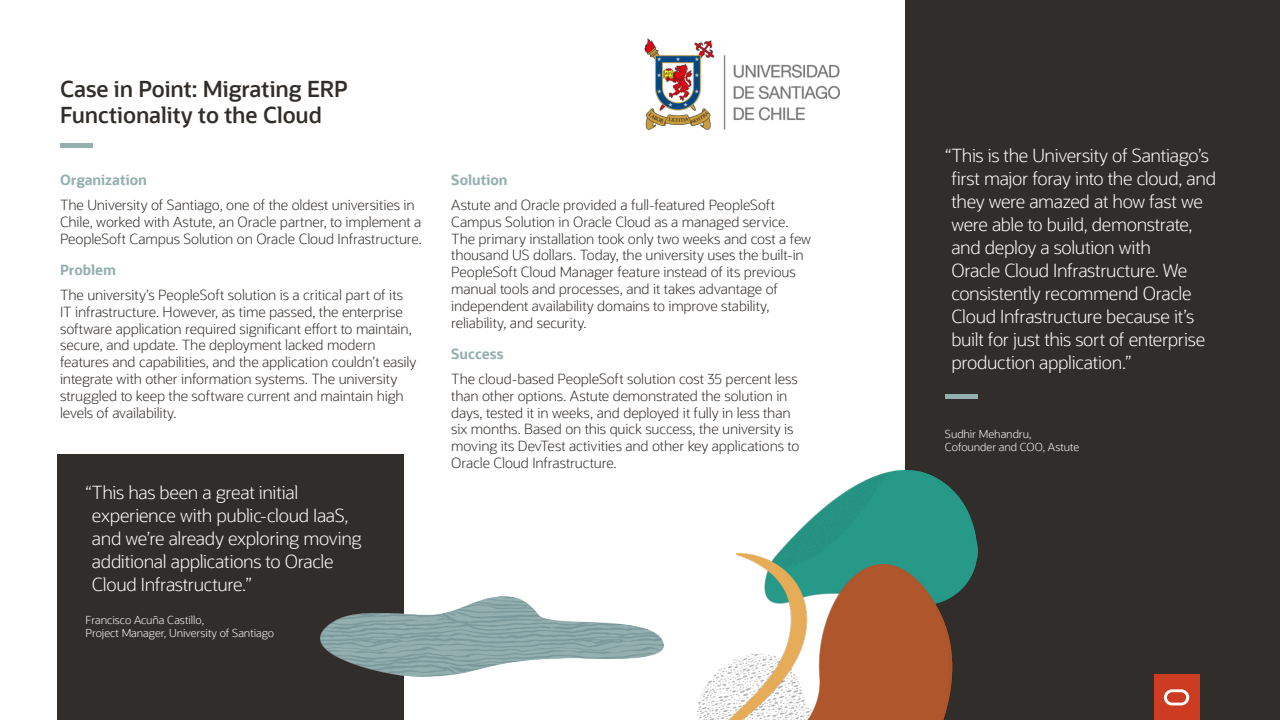
<style>
.page{position:relative;width:1280px;height:720px;background:#fff}
.page>*{position:absolute;margin:0;border:0;box-sizing:border-box;transform-origin:0 0}
.t1{font:600 22px/26.4px "Oracle Sans";letter-spacing:-.005em;color:#312d2a}
.Body_Copy_16_23__Brk{font:300 18px/23px "Oracle Sans";letter-spacing:-.02em;color:#fff}
.Body{font:300 14px/16.8px "Oracle Sans";letter-spacing:-.01em;color:#312d2a}
.Body-2{font:700 14px "Oracle Sans";color:#94afaf}
.Body_Copy_16_23__Brk-2{font:300 11px/13px "Oracle Sans";letter-spacing:-.005em;color:#fff}
</style>
<div class="page">
<div style="left:906px;top:0;width:374px;height:720px;background:#312d2a"></div>
<div style="left:1154px;top:675px;width:45px;height:45px;background:#cd3b21"></div>
<svg style="left:1164px;top:689px;width:25px;height:16px"></svg>
<div style="left:57px;top:455px;width:347px;height:265px;background:#312d2a"></div>
<img style="left:644px;top:38px;width:196px;height:92px">
<div style="left:60px;top:143px;width:32px;height:5px;background:#94afaf"></div>
<div style="left:945px;top:394px;width:32px;height:5px;background:#94afaf"></div>
<img style="left:697px;top:471px;width:280px;height:249px">
<img style="left:321px;top:596px;width:343px;height:81px">
<p class="t1" style="left:60px;top:76px;width:289px">Case in Point: Migrating ERP<br>Functionality to the Cloud</p>
<p class="Body-2" style="left:60px;top:171px;width:89px">Organization</p>
<p class="Body" style="left:60px;top:197px;width:363px">The University of Santiago, one of the oldest universities in<br>Chile, worked with Astute, an Oracle partner, to implement a<br>PeopleSoft Campus Solution on Oracle Cloud Infrastructure.</p>
<p class="Body-2" style="left:60px;top:261px;width:58px">Problem</p>
<p class="Body" style="left:60px;top:287px;width:358px">The university’s PeopleSoft solution is a critical part of its IT infrastructure. However, as time passed, the enterprise software application required significant effort to maintain, secure, and update. The deployment lacked modern features and capabilities, and the application couldn’t easily integrate with other information systems. The university struggled to keep the software current and maintain high levels of availability.</p>
<p class="Body_Copy_16_23__Brk" style="left:92px;top:482px;width:271px;text-indent:-6px">“This has been a great initial experience with public-cloud IaaS, and we’re already exploring moving additional applications to Oracle<br>Cloud Infrastructure.”</p>
<p class="Body_Copy_16_23__Brk-2" style="left:86px;top:614px;width:190px">Francisco Acuña Castillo,<br>Project Manager, University of Santiago</p>
<p class="Body-2" style="left:451px;top:171px;width:58px">Solution</p>
<p class="Body" style="left:451px;top:197px;width:361px">Astute and Oracle provided a full-featured PeopleSoft Campus Solution in Oracle Cloud as a managed service.<br>The primary installation took only two weeks and cost a few thousand US dollars. Today, the university uses the built-in PeopleSoft Cloud Manager feature instead of its previous manual tools and processes, and it takes advantage of independent availability domains to improve stability, reliability, and security.</p>
<p class="Body-2" style="left:451px;top:345px;width:54px">Success</p>
<p class="Body" style="left:451px;top:371px;width:350px">The cloud-based PeopleSoft solution cost 35 percent less than other options. Astute demonstrated the solution in days, tested it in weeks, and deployed it fully in less than six months. Based on this quick success, the university is moving its DevTest activities and other key applications to Oracle Cloud Infrastructure.</p>
<p class="Body_Copy_16_23__Brk" style="left:951px;top:144px;width:266px;text-indent:-6px">“This is the University of Santiago’s first major foray into the cloud, and they were amazed at how fast we were able to build, demonstrate, and deploy a solution with<br>Oracle Cloud Infrastructure. We consistently recommend Oracle<br>Cloud Infrastructure because it’s built for just this sort of enterprise production application.”</p>
<p class="Body_Copy_16_23__Brk-2" style="left:945px;top:428px;width:136px">Sudhir Mehandru,<br>Cofounder and COO, Astute</p>
</div>
